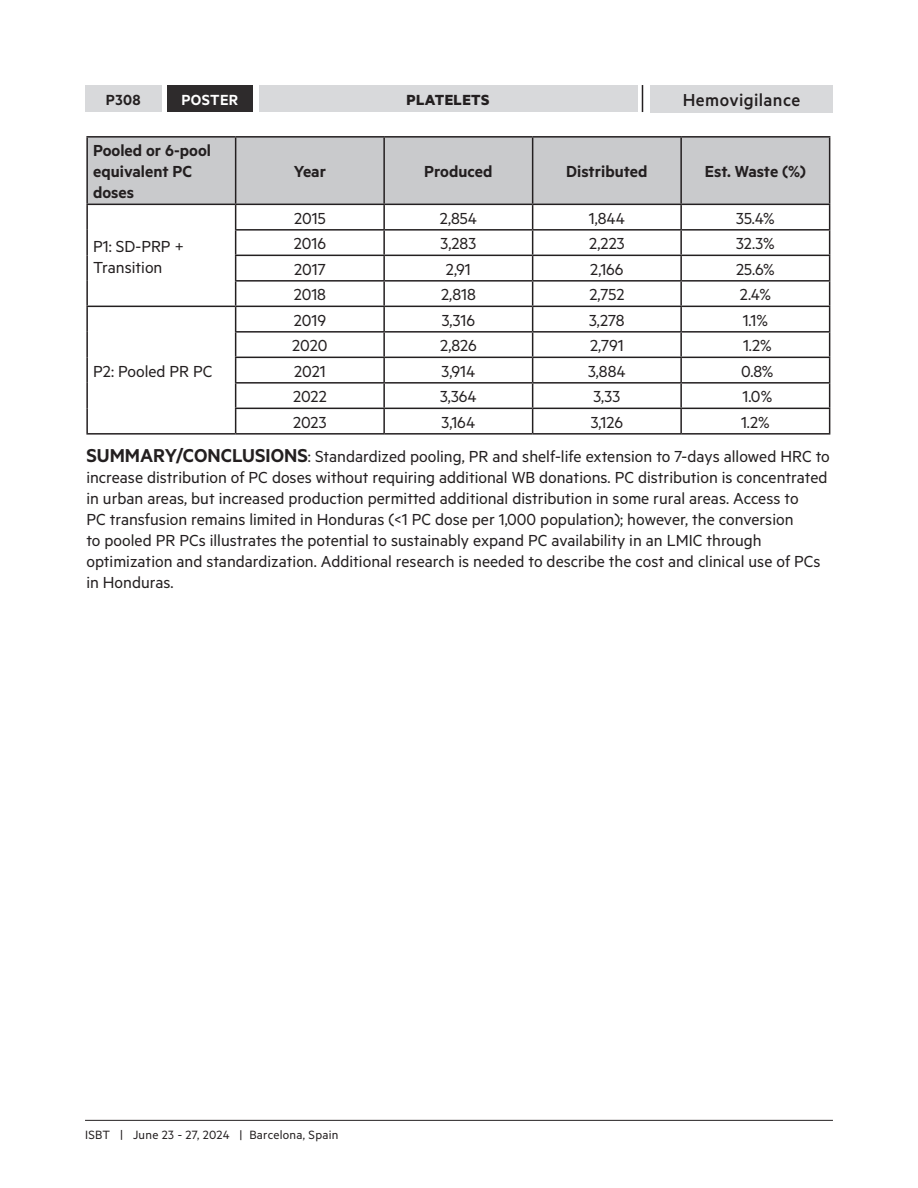
<style>
.page{position:relative;width:918px;height:1188px;background:#fff}
.page>*{position:absolute;margin:0;border:0;box-sizing:border-box;transform-origin:0 0}
.Combo_Head_Topic{font:500 19.5px "Metric";letter-spacing:.02em;color:#231f20}
.Combo_BodyCopy{font:18px/21px "Metric";color:#231f20}
.Combo_BodyCopy-2{font:600 18px/21px "Metric";color:#231f20}
.t1{font:600 16.5px "Metric";letter-spacing:.02em;color:#fff}
.Combo_Head{font:600 16.5px "Metric";color:#231f20}
.t2{font:13.5px "Metric";letter-spacing:.02em;color:#231f20}
.s1{font-weight:600;font-size:21px}
</style>
<div class="page">
<hr style="left:85px;top:1120px;width:748px;height:1px;background:#231f20">
<div style="left:650px;top:85px;width:183px;height:27px;background:#d8d9db"></div>
<div style="left:85px;top:85px;width:77px;height:27px;background:#d8d9db"></div>
<div style="left:259px;top:85px;width:378px;height:27px;background:#d8d9db"></div>
<div style="left:88px;top:138px;width:741px;height:66px;background:#c9cacc"></div>
<hr style="left:86px;top:136px;width:150px;height:2px;background:#231f20">
<hr style="left:86px;top:138px;width:2px;height:66px;background:#231f20">
<hr style="left:236px;top:136px;width:148px;height:2px;background:#231f20">
<hr style="left:235px;top:138px;width:1px;height:66px;background:#231f20">
<hr style="left:384px;top:136px;width:149px;height:2px;background:#231f20">
<hr style="left:383px;top:138px;width:2px;height:66px;background:#231f20">
<hr style="left:533px;top:136px;width:148px;height:2px;background:#231f20">
<hr style="left:532px;top:138px;width:1px;height:66px;background:#231f20">
<hr style="left:681px;top:136px;width:149px;height:2px;background:#231f20">
<hr style="left:680px;top:138px;width:2px;height:66px;background:#231f20">
<hr style="left:829px;top:138px;width:1px;height:66px;background:#231f20">
<hr style="left:86px;top:204px;width:150px;height:1px;background:#231f20">
<hr style="left:86px;top:205px;width:2px;height:25px;background:#231f20">
<hr style="left:236px;top:204px;width:148px;height:1px;background:#231f20">
<hr style="left:384px;top:204px;width:149px;height:1px;background:#231f20">
<hr style="left:383px;top:205px;width:2px;height:24px;background:#231f20">
<hr style="left:533px;top:204px;width:148px;height:1px;background:#231f20">
<hr style="left:681px;top:204px;width:149px;height:1px;background:#231f20">
<hr style="left:680px;top:205px;width:2px;height:24px;background:#231f20">
<hr style="left:86px;top:230px;width:2px;height:25px;background:#231f20">
<hr style="left:235px;top:229px;width:149px;height:2px;background:#231f20">
<hr style="left:384px;top:229px;width:149px;height:2px;background:#231f20">
<hr style="left:383px;top:231px;width:2px;height:24px;background:#231f20">
<hr style="left:533px;top:229px;width:148px;height:2px;background:#231f20">
<hr style="left:681px;top:229px;width:149px;height:2px;background:#231f20">
<hr style="left:680px;top:231px;width:2px;height:24px;background:#231f20">
<hr style="left:86px;top:255px;width:2px;height:26px;background:#231f20">
<hr style="left:235px;top:255px;width:149px;height:1px;background:#231f20">
<hr style="left:384px;top:255px;width:149px;height:1px;background:#231f20">
<hr style="left:383px;top:256px;width:2px;height:24px;background:#231f20">
<hr style="left:533px;top:255px;width:148px;height:1px;background:#231f20">
<hr style="left:681px;top:255px;width:149px;height:1px;background:#231f20">
<hr style="left:680px;top:256px;width:2px;height:24px;background:#231f20">
<hr style="left:86px;top:281px;width:2px;height:25px;background:#231f20">
<hr style="left:235px;top:280px;width:149px;height:2px;background:#231f20">
<hr style="left:384px;top:280px;width:149px;height:2px;background:#231f20">
<hr style="left:383px;top:282px;width:2px;height:24px;background:#231f20">
<hr style="left:533px;top:280px;width:148px;height:2px;background:#231f20">
<hr style="left:681px;top:280px;width:149px;height:2px;background:#231f20">
<hr style="left:680px;top:282px;width:2px;height:24px;background:#231f20">
<hr style="left:86px;top:306px;width:150px;height:1px;background:#231f20">
<hr style="left:86px;top:307px;width:2px;height:25px;background:#231f20">
<hr style="left:236px;top:306px;width:148px;height:1px;background:#231f20">
<hr style="left:384px;top:306px;width:149px;height:1px;background:#231f20">
<hr style="left:383px;top:307px;width:2px;height:24px;background:#231f20">
<hr style="left:533px;top:306px;width:148px;height:1px;background:#231f20">
<hr style="left:681px;top:306px;width:149px;height:1px;background:#231f20">
<hr style="left:680px;top:307px;width:2px;height:24px;background:#231f20">
<hr style="left:86px;top:332px;width:2px;height:25px;background:#231f20">
<hr style="left:235px;top:331px;width:149px;height:2px;background:#231f20">
<hr style="left:384px;top:331px;width:149px;height:2px;background:#231f20">
<hr style="left:383px;top:333px;width:2px;height:24px;background:#231f20">
<hr style="left:533px;top:331px;width:148px;height:2px;background:#231f20">
<hr style="left:681px;top:331px;width:149px;height:2px;background:#231f20">
<hr style="left:680px;top:333px;width:2px;height:24px;background:#231f20">
<hr style="left:86px;top:357px;width:2px;height:26px;background:#231f20">
<hr style="left:235px;top:357px;width:149px;height:1px;background:#231f20">
<hr style="left:384px;top:357px;width:149px;height:1px;background:#231f20">
<hr style="left:383px;top:358px;width:2px;height:24px;background:#231f20">
<hr style="left:533px;top:357px;width:148px;height:1px;background:#231f20">
<hr style="left:681px;top:357px;width:149px;height:1px;background:#231f20">
<hr style="left:680px;top:358px;width:2px;height:24px;background:#231f20">
<hr style="left:86px;top:383px;width:2px;height:25px;background:#231f20">
<hr style="left:235px;top:382px;width:149px;height:2px;background:#231f20">
<hr style="left:384px;top:382px;width:149px;height:2px;background:#231f20">
<hr style="left:383px;top:384px;width:2px;height:24px;background:#231f20">
<hr style="left:533px;top:382px;width:148px;height:2px;background:#231f20">
<hr style="left:681px;top:382px;width:149px;height:2px;background:#231f20">
<hr style="left:680px;top:384px;width:2px;height:24px;background:#231f20">
<hr style="left:86px;top:408px;width:2px;height:25px;background:#231f20">
<hr style="left:235px;top:408px;width:149px;height:1px;background:#231f20">
<svg style="left:235px;top:205px;width:1px;height:228px"></svg>
<hr style="left:384px;top:408px;width:149px;height:1px;background:#231f20">
<hr style="left:383px;top:409px;width:2px;height:24px;background:#231f20">
<hr style="left:533px;top:408px;width:148px;height:1px;background:#231f20">
<svg style="left:532px;top:205px;width:1px;height:228px"></svg>
<hr style="left:681px;top:408px;width:149px;height:1px;background:#231f20">
<hr style="left:680px;top:409px;width:2px;height:24px;background:#231f20">
<svg style="left:829px;top:205px;width:1px;height:228px"></svg>
<hr style="left:86px;top:433px;width:150px;height:2px;background:#231f20">
<hr style="left:236px;top:433px;width:148px;height:2px;background:#231f20">
<hr style="left:384px;top:433px;width:149px;height:2px;background:#231f20">
<hr style="left:533px;top:433px;width:148px;height:2px;background:#231f20">
<hr style="left:681px;top:433px;width:149px;height:2px;background:#231f20">
<div style="left:167px;top:85px;width:85px;height:27px;background:#2e2b2c"></div>
<svg style="left:642px;top:85px;width:1px;height:27px"></svg>
<p class="Combo_Head_Topic" style="left:683px;top:88px;width:119px">Hemovigilance</p>
<p class="Combo_Head" style="left:106px;top:90px;width:36px">P308</p>
<p class="Combo_Head_Topic" style="left:680px;top:88px;width:125px">Cerus Category</p>
<p class="t1" style="left:182px;top:90px;width:58px">POSTER</p>
<p class="Combo_BodyCopy-2" style="left:93px;top:140px;width:119px">Pooled or 6-pool equivalent PC doses</p>
<p class="Combo_BodyCopy" style="left:93px;top:235px;width:93px">P1: SD-PRP +<br>Transition</p>
<p class="Combo_BodyCopy-2" style="left:294px;top:161px;width:34px">Year</p>
<p class="Combo_BodyCopy-2" style="left:424px;top:161px;width:70px">Produced</p>
<p class="Combo_BodyCopy-2" style="left:566px;top:161px;width:83px">Distributed</p>
<p class="Combo_BodyCopy-2" style="left:705px;top:161px;width:103px">Est. Waste (%)</p>
<p class="Combo_BodyCopy" style="left:294px;top:207px;width:33px">2015</p>
<p class="Combo_BodyCopy" style="left:440px;top:207px;width:39px">2,854</p>
<p class="Combo_BodyCopy" style="left:589px;top:207px;width:37px">1,844</p>
<p class="Combo_BodyCopy" style="left:736px;top:207px;width:40px">35.4%</p>
<p class="Combo_BodyCopy" style="left:294px;top:233px;width:34px">2016</p>
<p class="Combo_BodyCopy" style="left:441px;top:233px;width:37px">3,283</p>
<p class="Combo_BodyCopy" style="left:589px;top:233px;width:37px">2,223</p>
<p class="Combo_BodyCopy" style="left:736px;top:233px;width:40px">32.3%</p>
<p class="Combo_BodyCopy" style="left:294px;top:258px;width:33px">2017</p>
<p class="Combo_BodyCopy" style="left:446px;top:258px;width:26px">2,91</p>
<p class="Combo_BodyCopy" style="left:590px;top:258px;width:35px">2,166</p>
<p class="Combo_BodyCopy" style="left:736px;top:258px;width:40px">25.6%</p>
<p class="Combo_BodyCopy" style="left:294px;top:284px;width:34px">2018</p>
<p class="Combo_BodyCopy" style="left:441px;top:284px;width:36px">2,818</p>
<p class="Combo_BodyCopy" style="left:589px;top:284px;width:37px">2,752</p>
<p class="Combo_BodyCopy" style="left:740px;top:284px;width:33px">2.4%</p>
<p class="Combo_BodyCopy" style="left:294px;top:309px;width:34px">2019</p>
<p class="Combo_BodyCopy" style="left:442px;top:309px;width:35px">3,316</p>
<p class="Combo_BodyCopy" style="left:589px;top:309px;width:37px">3,278</p>
<p class="Combo_BodyCopy" style="left:743px;top:309px;width:27px">1.1%</p>
<p class="Combo_BodyCopy" style="left:292px;top:335px;width:37px">2020</p>
<p class="Combo_BodyCopy" style="left:440px;top:335px;width:38px">2,826</p>
<p class="Combo_BodyCopy" style="left:590px;top:335px;width:35px">2,791</p>
<p class="Combo_BodyCopy" style="left:743px;top:335px;width:30px">1.2%</p>
<p class="Combo_BodyCopy" style="left:294px;top:360px;width:33px">2021</p>
<p class="Combo_BodyCopy" style="left:442px;top:360px;width:35px">3,914</p>
<p class="Combo_BodyCopy" style="left:588px;top:360px;width:39px">3,884</p>
<p class="Combo_BodyCopy" style="left:741px;top:360px;width:34px">0.8%</p>
<p class="Combo_BodyCopy" style="left:293px;top:386px;width:35px">2022</p>
<p class="Combo_BodyCopy" style="left:440px;top:386px;width:38px">3,364</p>
<p class="Combo_BodyCopy" style="left:593px;top:386px;width:28px">3,33</p>
<p class="Combo_BodyCopy" style="left:743px;top:386px;width:31px">1.0%</p>
<p class="Combo_BodyCopy" style="left:293px;top:411px;width:35px">2023</p>
<p class="Combo_BodyCopy" style="left:442px;top:411px;width:35px">3,164</p>
<p class="Combo_BodyCopy" style="left:591px;top:411px;width:34px">3,126</p>
<p class="Combo_BodyCopy" style="left:741px;top:411px;width:30px">1.2%</p>
<p class="Combo_BodyCopy" style="left:86px;top:446px;width:745px"><span class="s1">SUMMARY/CONCLUSIONS</span>: Standardized pooling, PR and shelf-life extension to 7-days allowed HRC to increase distribution of PC doses without requiring additional WB donations. PC distribution is concentrated in urban areas, but increased production permitted additional distribution in some rural areas. Access to<br>PC transfusion remains limited in Honduras (&lt;1 PC dose per 1,000 population); however, the conversion<br>to pooled PR PCs illustrates the potential to sustainably expand PC availability in an LMIC through optimization and standardization. Additional research is needed to describe the cost and clinical use of PCs in Honduras.</p>
<p class="Combo_BodyCopy" style="left:93px;top:360px;width:121px">P2: Pooled PR PC</p>
<p class="t2" style="left:85px;top:1127px;width:255px">ISBT | June 23 - 27, 2024 | Barcelona, Spain</p>
</div>
